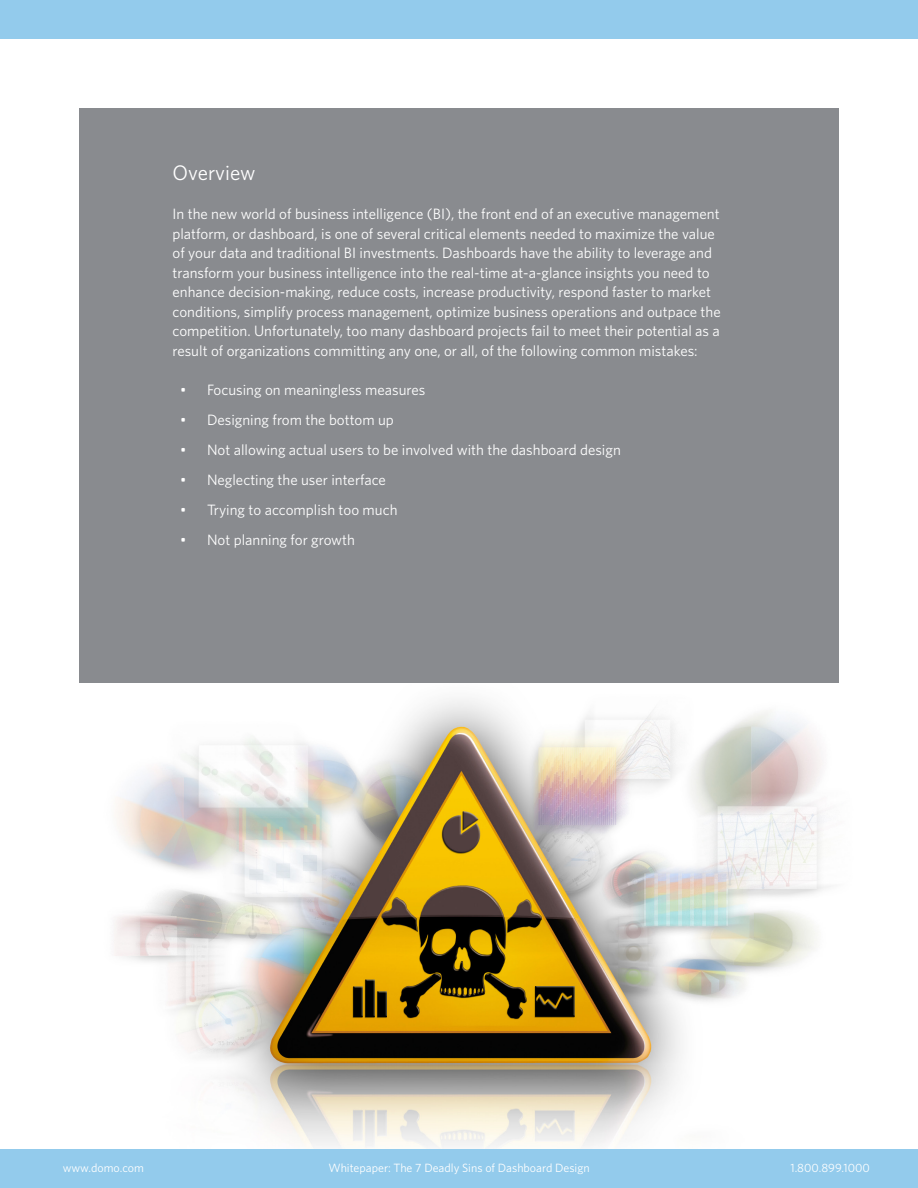
<style>
.page{position:relative;width:918px;height:1188px;background:#fff}
.page>*{position:absolute;margin:0;border:0;box-sizing:border-box;transform-origin:0 0}
.t1{font:21px "Whitney";color:#fff}
.t2{font:15px/19.5px "Whitney";color:#fff}
.t3{font:12px "Whitney";color:#fff}
</style>
<div class="page">
<img style="left:38px;top:682px;width:845px;height:468px">
<div style="left:79px;top:108px;width:760px;height:574px;background:#898b8f"></div>
<div style="left:0;top:0;width:918px;height:38px;background:#93cbec"></div>
<div style="left:0;top:1150px;width:917px;height:38px;background:#93cbec"></div>
<h1 class="t1" style="left:172px;top:161px;width:84px">Overview</h1>
<p class="t2" style="left:172px;top:204px;width:550px">In the new world of business intelligence (BI), the front end of an executive management platform, or dashboard, is one of several critical elements needed to maximize the value of your data and traditional BI investments. Dashboards have the ability to leverage and transform your business intelligence into the real-time at-a-glance insights you need to enhance decision-making, reduce costs, increase productivity, respond faster to market conditions, simplify process management, optimize business operations and outpace the competition. Unfortunately, too many dashboard projects fail to meet their potential as a result of organizations committing any one, or all, of the following common mistakes:</p>
<p class="t2" style="left:180px;top:380px;width:247px">• Focusing on meaningless measures</p>
<p class="t2" style="left:180px;top:410px;width:215px">• Designing from the bottom up</p>
<p class="t2" style="left:180px;top:440px;width:442px">• Not allowing actual users to be involved with the dashboard design</p>
<p class="t2" style="left:180px;top:470px;width:208px">• Neglecting the user interface</p>
<p class="t2" style="left:180px;top:500px;width:219px">• Trying to accomplish too much</p>
<p class="t2" style="left:180px;top:530px;width:177px">• Not planning for growth</p>
<p class="t3" style="left:63px;top:1161px;width:83px">www.domo.com</p>
<p class="t3" style="left:328px;top:1161px;width:263px">Whitepaper: The 7 Deadly Sins of Dashboard Design</p>
<p class="t3" style="left:790px;top:1161px;width:81px">1.800.899.1000</p>
</div>
